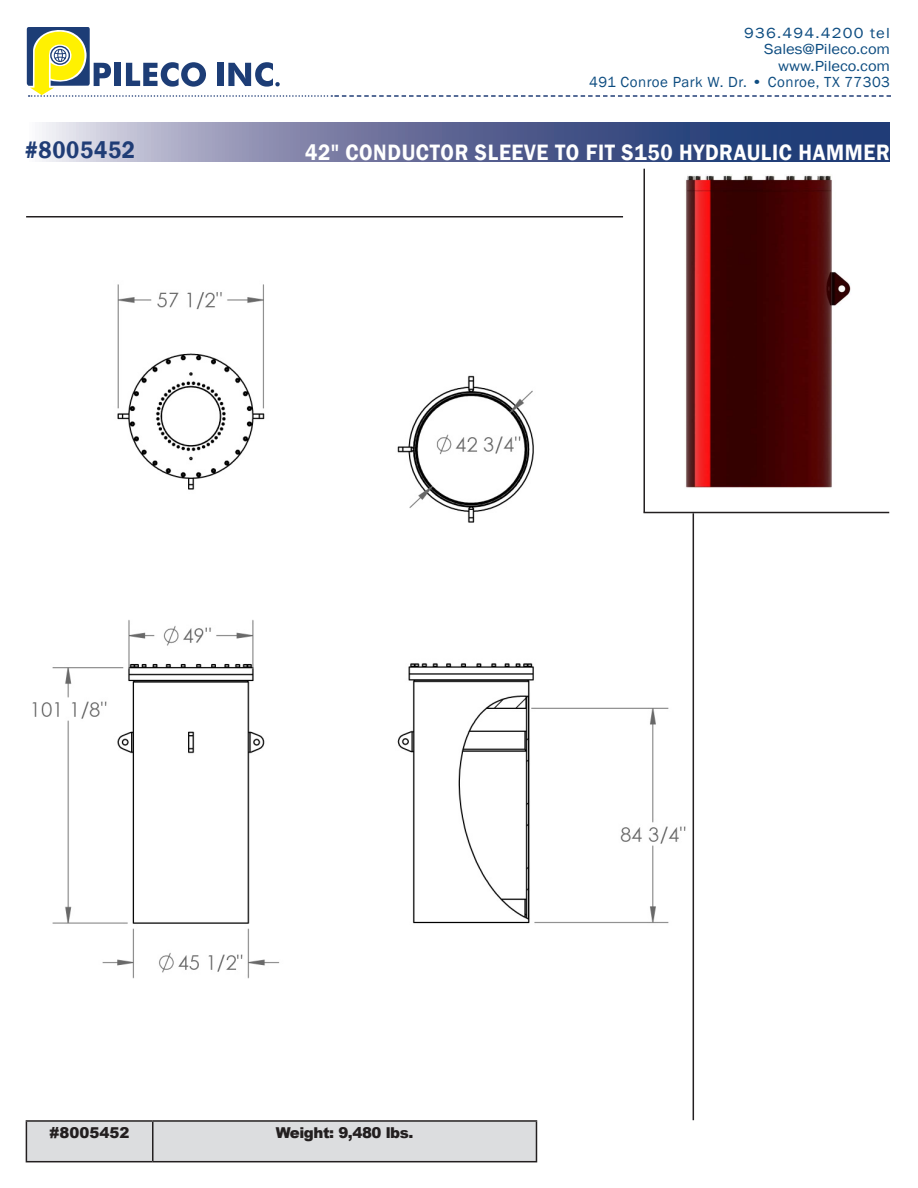
<style>
.page{position:relative;width:918px;height:1188px;background:#fff}
.page>*{position:absolute;margin:0;border:0;box-sizing:border-box;transform-origin:0 0}
.t1{font:600 24.6px "Franklin Gothic";letter-spacing:.03em;color:#203d76;scale:.92 1}
.t2{font:600 22.95px "Franklin Gothic";letter-spacing:.03em;color:#fff;scale:.92 1}
.t3{font:15px/16.5px "Franklin Gothic";letter-spacing:.03em;color:#0e4d81;text-align:right;scale:1.11 1}
.t4{font:900 15px "Arial";letter-spacing:-.03em;color:#231f20}
.t5{font:900 15px "Arial";color:#231f20}
</style>
<div class="page">
<img style="left:32px;top:284px;width:657px;height:695px">
<svg style="left:27px;top:27px;width:864px;height:70px"></svg>
<svg style="left:42px;top:123px;width:847px;height:38px;background:#66729c"></svg>
<hr style="left:643px;top:512px;width:246px;height:1px;background:#231f20">
<hr style="left:643px;top:169px;width:2px;height:343px;background:#231f20">
<hr style="left:26px;top:216px;width:597px;height:2px;background:#231f20">
<hr style="left:693px;top:513px;width:1px;height:607px;background:#231f20">
<div style="left:27px;top:1122px;width:509px;height:39px;background:#dcdddf"></div>
<hr style="left:26px;top:1120px;width:127px;height:2px;background:#231f20">
<hr style="left:26px;top:1122px;width:1px;height:39px;background:#231f20">
<hr style="left:153px;top:1120px;width:384px;height:2px;background:#231f20">
<hr style="left:152px;top:1122px;width:2px;height:39px;background:#231f20">
<hr style="left:536px;top:1122px;width:1px;height:39px;background:#231f20">
<hr style="left:26px;top:1161px;width:127px;height:1px;background:#231f20">
<hr style="left:153px;top:1161px;width:384px;height:1px;background:#231f20">
<img style="left:685px;top:175px;width:166px;height:316px">
<p class="t3" style="left:589px;top:25px;width:273px">936.494.4200 tel<br>Sales@Pileco.com<br>www.Pileco.com<br>491 Conroe Park W. Dr. • Conroe, TX 77303</p>
<p class="t1" style="left:25px;top:134px;width:122px">#8005452</p>
<p class="t2" style="left:305px;top:138px;width:637px">42" CONDUCTOR SLEEVE TO FIT S150 HYDRAULIC HAMMER</p>
<p class="t5" style="left:50px;top:1121px;width:81px">#8005452</p>
<p class="t4" style="left:276px;top:1121px;width:139px">Weight: 9,480 lbs.</p>
</div>
